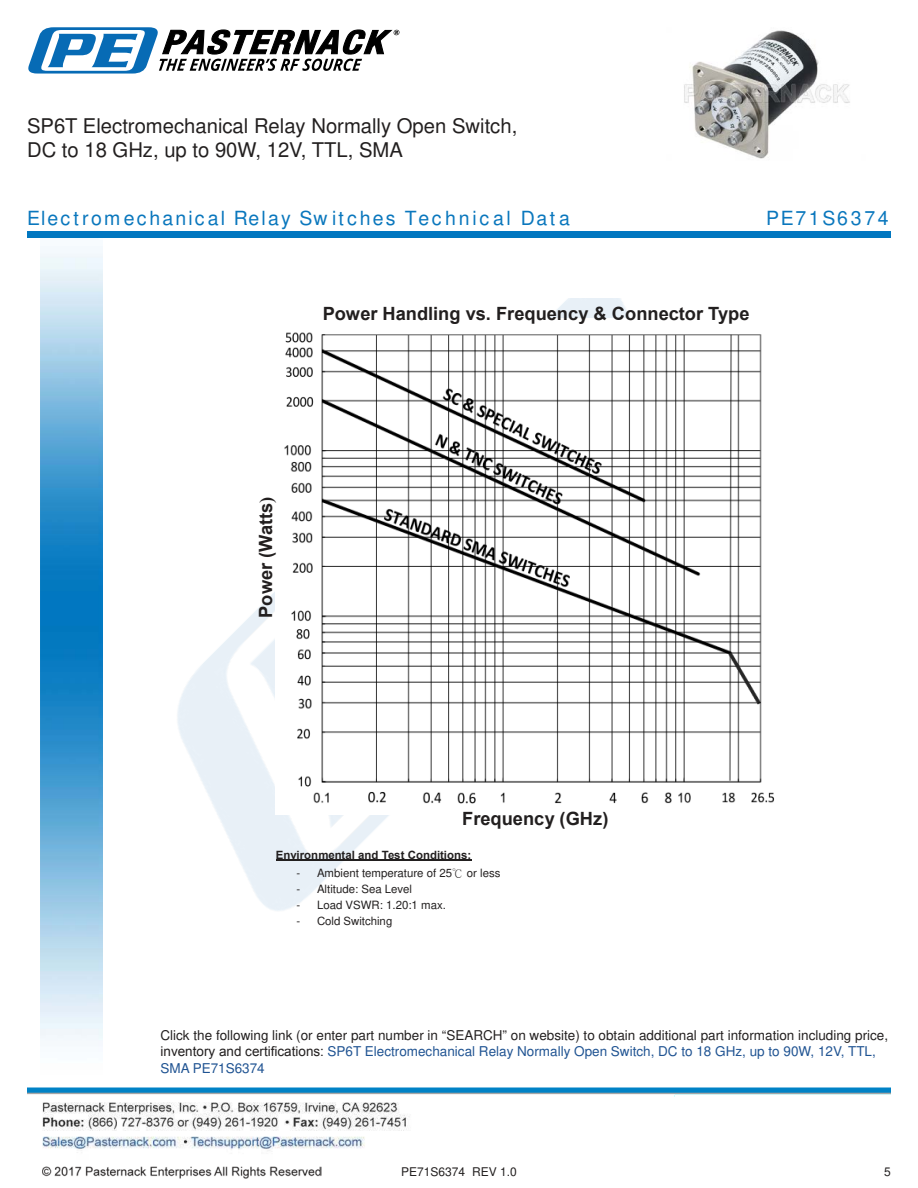
<style>
.page{position:relative;width:918px;height:1188px;background:#fff}
.page>*{position:absolute;margin:0;border:0;box-sizing:border-box;transform-origin:0 0}
.t1{font:20.25px/24.3px "Arial";color:#221f1f}
.t2{font:900 19.5px "Arial";letter-spacing:.11em;color:#0a77bd}
.t3{font:900 19.5px "Arial";letter-spacing:.14em;color:#0a77bd}
.t4{font:700 18.3px "Arial";color:#221f1f}
.t5{font:13.5px/16.2px "Arial";color:#221f1f}
.t6{font:12px "Arial";color:#221f1f}
.t7{font:11.4px "Arial";color:#221f1f}
.t8{font:700 11.4px "Arial";color:#221f1f}
.s1{font-family:"Times New Roman"}
.s2{color:#1f5392}
</style>
<div class="page">
<img style="left:43px;top:1102px;width:364px;height:49px">
<img style="left:43px;top:1166px;width:278px;height:13px">
<img style="left:102px;top:246px;width:528px;height:724px">
<img style="left:27px;top:1088px;width:864px;height:9px">
<img style="left:40px;top:237px;width:62px;height:804px">
<svg style="left:28px;top:27px;width:371px;height:47px"></svg>
<div style="left:27px;top:231px;width:864px;height:6px;background:#0177c0"></div>
<hr style="left:276px;top:860px;width:195px;height:1px;background:#221f1f">
<img style="left:276px;top:318px;width:499px;height:497px">
<div style="left:325px;top:256px;width:426px;height:42px;background:#fff"></div>
<img style="left:729px;top:653px;width:31px;height:51px">
<img style="left:684px;top:30px;width:166px;height:129px">
<h1 class="t1" style="left:27px;top:115px;width:492px">SP6T Electromechanical Relay Normally Open Switch,<br>DC to 18 GHz, up to 90W, 12V, TTL, SMA</h1>
<h2 class="t2" style="left:27px;top:210px;width:544px">Electromechanical Relay Sw itches Technical Data</h2>
<h2 class="t3" style="left:766px;top:210px;width:124px">PE71S6374</h2>
<h3 class="t4" style="left:323px;top:301px;width:428px">Power Handling vs. Frequency &amp; Connector Type</h3>
<h3 class="t4" style="left:253px;top:618px;width:123px;rotate:-90deg">Power (Watts<span class="s1">)</span></h3>
<h3 class="t4" style="left:462px;top:806px;width:148px">Frequency (GHz)</h3>
<p class="t8" style="left:276px;top:846px;width:197px">Environmental and Test Conditions:</p>
<p class="t7" style="left:296px;top:869px;width:206px">- Ambient temperature of 25℃ or less</p>
<p class="t7" style="left:296px;top:885px;width:117px">- Altitude: Sea Level</p>
<p class="t7" style="left:296px;top:901px;width:151px">- Load VSWR: 1.20:1 max.</p>
<p class="t7" style="left:296px;top:917px;width:97px">- Cold Switching</p>
<p class="t5" style="left:160px;top:1029px;width:729px">Click the following link (or enter part number in “SEARCH” on website) to obtain additional part information including price, inventory and certi昀椀cations: <span class="s2">SP6T Electromechanical Relay Normally Open Switch, DC to 18 GHz, up to 90W, 12V, TTL,<br>SMA PE71S6374</span></p>
<p class="t6" style="left:401px;top:1167px;width:117px">PE71S6374 REV 1.0</p>
<p class="t6" style="left:884px;top:1167px;width:8px">5</p>
</div>
